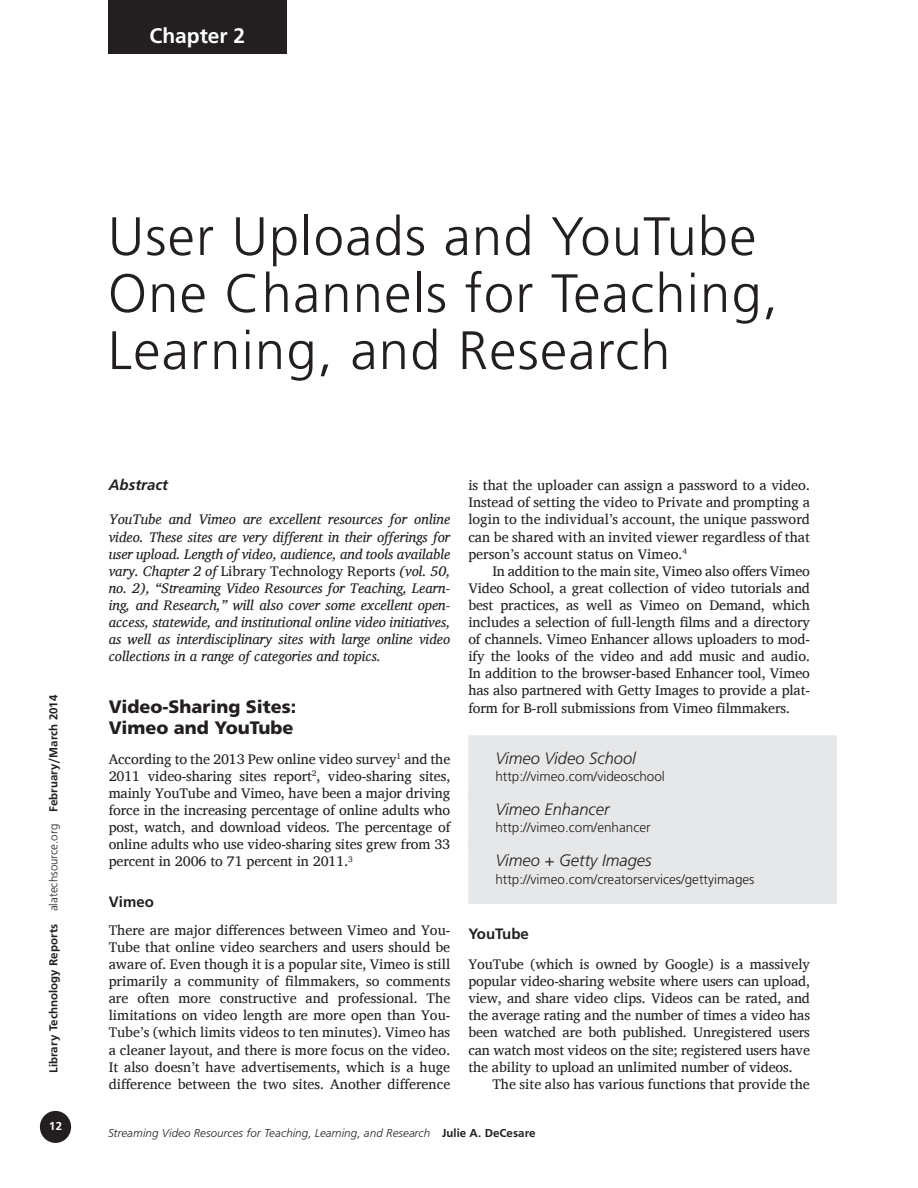
<style>
.page{position:relative;width:918px;height:1188px;background:#fff}
.page>*{position:absolute;margin:0;border:0;box-sizing:border-box;transform-origin:0 0}
.t1{font:300 54px/57px "Frutiger";letter-spacing:.025em;color:#231f20}
.t2{font:700 21px "Frutiger";color:#fff}
.t3{font:900 18px/21px "Frutiger";color:#231f20}
.t4{font:italic 300 16.5px "Frutiger";color:#231f20}
.t5{font:700 15px "Frutiger";color:#231f20}
.t6{font:italic 700 15px "Frutiger";color:#231f20}
.t7{font:14.25px/17.1px "Charis SIL";letter-spacing:-.01em;color:#231f20;text-align:justify}
.t8{font:italic 14.25px/17.1px "Charis SIL";color:#231f20;text-align:justify}
.t9{font:300 13.5px "Frutiger";color:#231f20}
.t10{font:12px "Frugal Sans Light Italic DTC";color:#231f20}
.t11{font:12px "Frugal Sans Bold DTC";color:#231f20}
.t12{font:12px "Frugal Sans Bold DTC";color:#fff}
.s1{font-family:"Frugal Sans Light DTC"}
.s2{font-style:normal}
.s3{font-family:"Frugal Sans Bold DTC"}
</style>
<div class="page">
<div style="left:108px;top:0;width:179px;height:54px;background:#231f20"></div>
<div style="left:41px;top:1112px;width:29px;height:30px;background:#231f20;border-radius:50%"></div>
<div style="left:40px;top:1111px;width:31px;height:32px;border:2px solid #231f20;border-radius:50%"></div>
<div style="left:468px;top:735px;width:369px;height:66px;background:#e6e7e9"></div>
<div style="left:468px;top:787px;width:369px;height:66px;background:#e6e7e9"></div>
<div style="left:468px;top:838px;width:369px;height:66px;background:#e6e7e9"></div>
<h2 class="t2" style="left:150px;top:24px;width:97px">Chapter 2</h2>
<p class="t11" style="left:47px;top:1073px;width:380px;rotate:-90deg">Library Technology Reports <span class="s1">alatechsource.org</span> February/March 2014</p>
<p class="t12" style="left:49px;top:1119px;width:14px">12</p>
<h1 class="t1" style="left:108px;top:209px;width:671px">User Uploads and YouTube<br>One Channels for Teaching,<br>Learning, and Research</h1>
<p class="t6" style="left:109px;top:476px;width:61px">Abstract</p>
<p class="t8" style="left:109px;top:511px;width:343px">YouTube and Vimeo are excellent resources for online video. These sites are very different in their offerings for user upload. Length of video, audience, and tools available vary. Chapter 2 of <span class="s2">Library Technology Reports</span> (vol. 50, no. 2), “Streaming Video Resources for Teaching, Learn&shy;ing, and Research,” will also cover some excellent open&shy;access, statewide, and institutional online video initiatives, as well as interdisciplinary sites with large online video collections in a range of categories and topics.</p>
<p class="t3" style="left:109px;top:696px;width:189px">Video-Sharing Sites:<br>Vimeo and YouTube</p>
<p class="t7" style="left:109px;top:750px;width:343px">According to the 2013 Pew online video survey<sup>1</sup> and the 2011 video-sharing sites report<sup>2</sup>, video-sharing sites, mainly YouTube and Vimeo, have been a major driving force in the increasing percentage of online adults who post, watch, and download videos. The percentage of online adults who use video-sharing sites grew from 33 percent in 2006 to 71 percent in 2011.<sup>3</sup></p>
<p class="t5" style="left:109px;top:893px;width:47px">Vimeo</p>
<p class="t7" style="left:109px;top:921px;width:343px">There are major differences between Vimeo and You-Tube that online video searchers and users should be aware of. Even though it is a popular site, Vimeo is still primarily a community of filmmakers, so comments are often more constructive and professional. The limitations on video length are more open than You-Tube’s (which limits videos to ten minutes). Vimeo has a cleaner layout, and there is more focus on the video.<br>It also doesn’t have advertisements, which is a huge difference between the two sites. Another difference</p>
<p class="t7" style="left:468px;top:477px;width:343px">is that the uploader can assign a password to a video.<br>Instead of setting the video to Private and prompting a login to the individual’s account, the unique password can be shared with an invited viewer regardless of that person’s account status on Vimeo.<sup>4</sup></p>
<p class="t7" style="left:468px;top:562px;width:343px;text-indent:24px">In addition to the main site, Vimeo also offers Vimeo Video School, a great collection of video tutorials and best practices, as well as Vimeo on Demand, which includes a selection of full-length films and a directory of channels. Vimeo Enhancer allows uploaders to mod&shy;ify the looks of the video and add music and audio.<br>In addition to the browser-based Enhancer tool, Vimeo has also partnered with Getty Images to provide a plat&shy;form for B-roll submissions from Vimeo filmmakers.</p>
<p class="t4" style="left:495px;top:749px;width:142px">Vimeo Video School</p>
<p class="t9" style="left:495px;top:769px;width:171px">http://vimeo.com/videoschool</p>
<p class="t4" style="left:495px;top:800px;width:116px">Vimeo Enhancer</p>
<p class="t9" style="left:495px;top:820px;width:157px">http://vimeo.com/enhancer</p>
<p class="t4" style="left:495px;top:851px;width:158px">Vimeo + Getty Images</p>
<p class="t9" style="left:495px;top:871px;width:261px">http://vimeo.com/creatorservices/gettyimages</p>
<p class="t5" style="left:468px;top:925px;width:62px">YouTube</p>
<p class="t7" style="left:468px;top:956px;width:343px">YouTube (which is owned by Google) is a massively popular video-sharing website where users can upload, view, and share video clips. Videos can be rated, and the average rating and the number of times a video has been watched are both published. Unregistered users can watch most videos on the site; registered users have the ability to upload an unlimited number of videos.</p>
<p class="t7" style="left:492px;top:1075px;width:319px">The site also has various functions that provide the</p>
<p class="t10" style="left:108px;top:1126px;width:429px">Streaming Video Resources for Teaching, Learning, and Research <span class="s3">Julie A. DeCesare</span></p>
</div>
